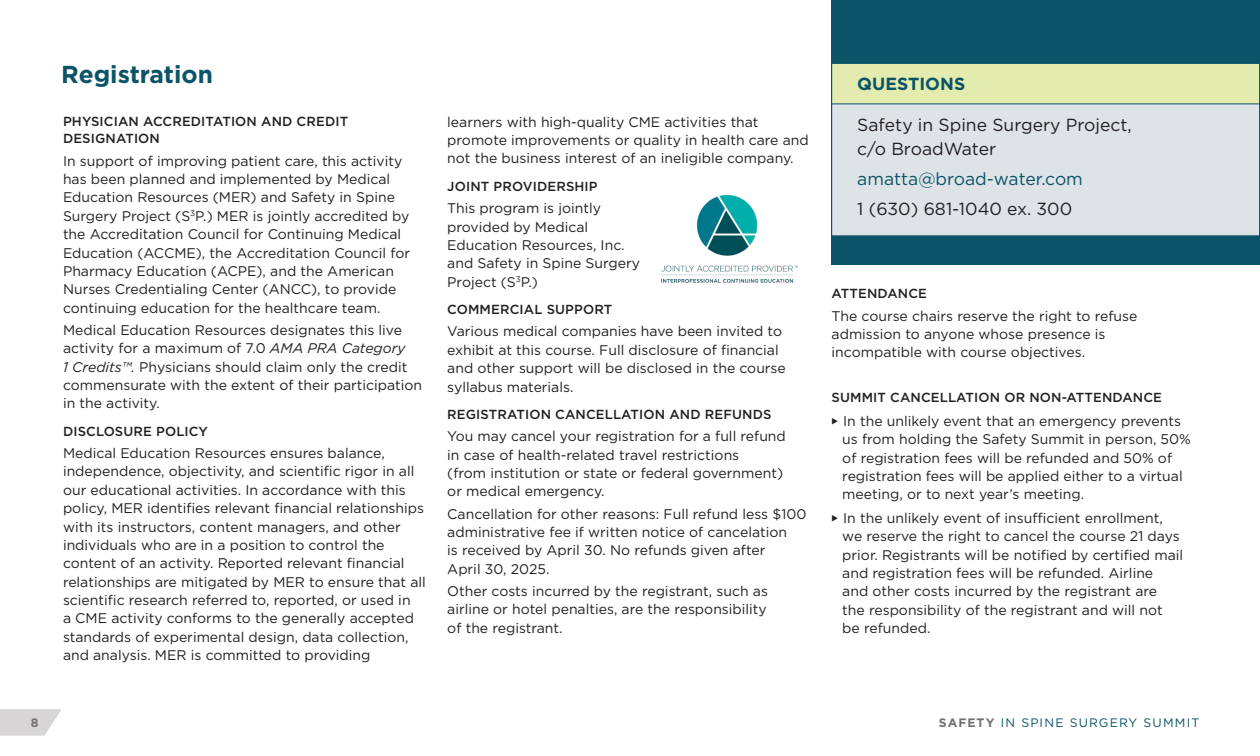
<style>
.page{position:relative;width:1260px;height:756px;background:#fff}
.page>*{position:absolute;margin:0;border:0;box-sizing:border-box;transform-origin:0 0}
.Subhead_1{font:700 24.5px "Gotham";color:#0b5467}
.Body{font:17.5px/24.5px "Gotham";color:#231f20}
.Body-2{font:17.5px "Gotham";color:#0b5467}
.Subhead_1-2{font:700 17.5px "Gotham";color:#0b5467}
.Legal_Text{font:14px/18.4px "Gotham";color:#231f20}
.Subhead_3{font:500 13.12px/17.5px "Gotham";letter-spacing:.01em;color:#231f20}
.t1{font:12.25px "Gotham";letter-spacing:.1em;color:#0b5467}
.t2{font:700 12.25px "Gotham";color:#736f6f}
.s1{font-style:italic}
.s2{font-weight:700;color:#736f6f}
</style>
<div class="page">
<div style="left:831px;top:0;width:429px;height:264px;background:#0b5467"></div>
<div style="left:832px;top:63px;width:428px;height:47px;background:#e3ecae"></div>
<div style="left:831px;top:63px;width:429px;height:47px;border:1px solid #0b5467"></div>
<div style="left:832px;top:104px;width:428px;height:132px;background:#dee3e8"></div>
<img style="left:661px;top:194px;width:137px;height:89px">
<svg style="left:0;top:709px;width:61px;height:26px;background:#dcdadb"></svg>
<p class="t2" style="left:31px;top:715px;width:9px">8</p>
<p class="Subhead_1" style="left:61px;top:58px;width:153px">Registration</p>
<p class="Subhead_3" style="left:63px;top:112px;width:287px">PHYSICIAN ACCREDITATION AND CREDIT<br>DESIGNATION</p>
<p class="Legal_Text" style="left:63px;top:151px;width:349px">In support of improving patient care, this activity has been planned and implemented by Medical Education Resources (MER) and Safety in Spine Surgery Project (S<sup>3</sup>P.) MER is jointly accredited by the Accreditation Council for Continuing Medical Education (ACCME), the Accreditation Council for Pharmacy Education (ACPE), and the American Nurses Credentialing Center (ANCC), to provide continuing education for the healthcare team.</p>
<p class="Legal_Text" style="left:63px;top:320px;width:361px">Medical Education Resources designates this live activity for a maximum of 7.0 <span class="s1">AMA PRA Category<br>1 Credits™.</span> Physicians should claim only the credit commensurate with the extent of their participation in the activity.</p>
<p class="Subhead_3" style="left:63px;top:422px;width:147px">DISCLOSURE POLICY</p>
<p class="Legal_Text" style="left:63px;top:444px;width:364px">Medical Education Resources ensures balance, independence, objectivity, and scientific rigor in all our educational activities. In accordance with this policy, MER identifies relevant financial relationships with its instructors, content managers, and other individuals who are in a position to control the content of an activity. Reported relevant financial relationships are mitigated by MER to ensure that all scientific research referred to, reported, or used in<br>a CME activity conforms to the generally accepted standards of experimental design, data collection, and analysis. MER is committed to providing</p>
<p class="Legal_Text" style="left:447px;top:112px;width:363px">learners with high-quality CME activities that promote improvements or quality in health care and not the business interest of an ineligible company.</p>
<p class="Subhead_3" style="left:447px;top:177px;width:152px">JOINT PROVIDERSHIP</p>
<p class="Legal_Text" style="left:447px;top:199px;width:194px">This program is jointly provided by Medical<br>Education Resources, Inc. and Safety in Spine Surgery<br>Project (S<sup>3</sup>P.)</p>
<p class="Subhead_3" style="left:447px;top:301px;width:167px">COMMERCIAL SUPPORT</p>
<p class="Legal_Text" style="left:447px;top:322px;width:340px">Various medical companies have been invited to exhibit at this course. Full disclosure of financial and other support will be disclosed in the course syllabus materials.</p>
<p class="Subhead_3" style="left:447px;top:406px;width:326px">REGISTRATION CANCELLATION AND REFUNDS</p>
<p class="Legal_Text" style="left:447px;top:427px;width:340px">You may cancel your registration for a full refund in case of health-related travel restrictions<br>(from institution or state or federal government) or medical emergency.</p>
<p class="Legal_Text" style="left:447px;top:504px;width:361px">Cancellation for other reasons: Full refund less $100 administrative fee if written notice of cancelation<br>is received by April 30. No refunds given after<br>April 30, 2025.</p>
<p class="Legal_Text" style="left:447px;top:581px;width:322px;text-align:justify">Other costs incurred by the registrant, such as airline or hotel penalties, are the responsibility of the registrant.</p>
<p class="Subhead_1-2" style="left:857px;top:73px;width:109px">QUESTIONS</p>
<p class="Body" style="left:857px;top:112px;width:276px">Safety in Spine Surgery Project, c/o BroadWater</p>
<p class="Body-2" style="left:857px;top:168px;width:227px">amatta@broad-water.com</p>
<p class="Body" style="left:857px;top:196px;width:217px">1 (630) 681-1040 ex. 300</p>
<p class="Subhead_3" style="left:832px;top:285px;width:97px">ATTENDANCE</p>
<p class="Legal_Text" style="left:832px;top:306px;width:307px">The course chairs reserve the right to refuse admission to anyone whose presence is incompatible with course objectives.</p>
<p class="Subhead_3" style="left:832px;top:389px;width:332px">SUMMIT CANCELLATION OR NON-ATTENDANCE</p>
<p class="Legal_Text" style="left:842px;top:411px;width:350px;text-indent:-11px">◆ In the unlikely event that an emergency prevents us from holding the Safety Summit in person, 50% of registration fees will be refunded and 50% of registration fees will be applied either to a virtual meeting, or to next year’s meeting.</p>
<p class="Legal_Text" style="left:842px;top:508px;width:342px;text-indent:-11px">◆ In the unlikely event of insufficient enrollment, we reserve the right to cancel the course 21 days prior. Registrants will be notified by certified mail and registration fees will be refunded. Airline<br>and other costs incurred by the registrant are the responsibility of the registrant and will not be refunded.</p>
<p class="t1" style="left:939px;top:715px;width:262px"><span class="s2">SAFETY</span> IN SPINE SURGERY SUMMIT</p>
</div>
